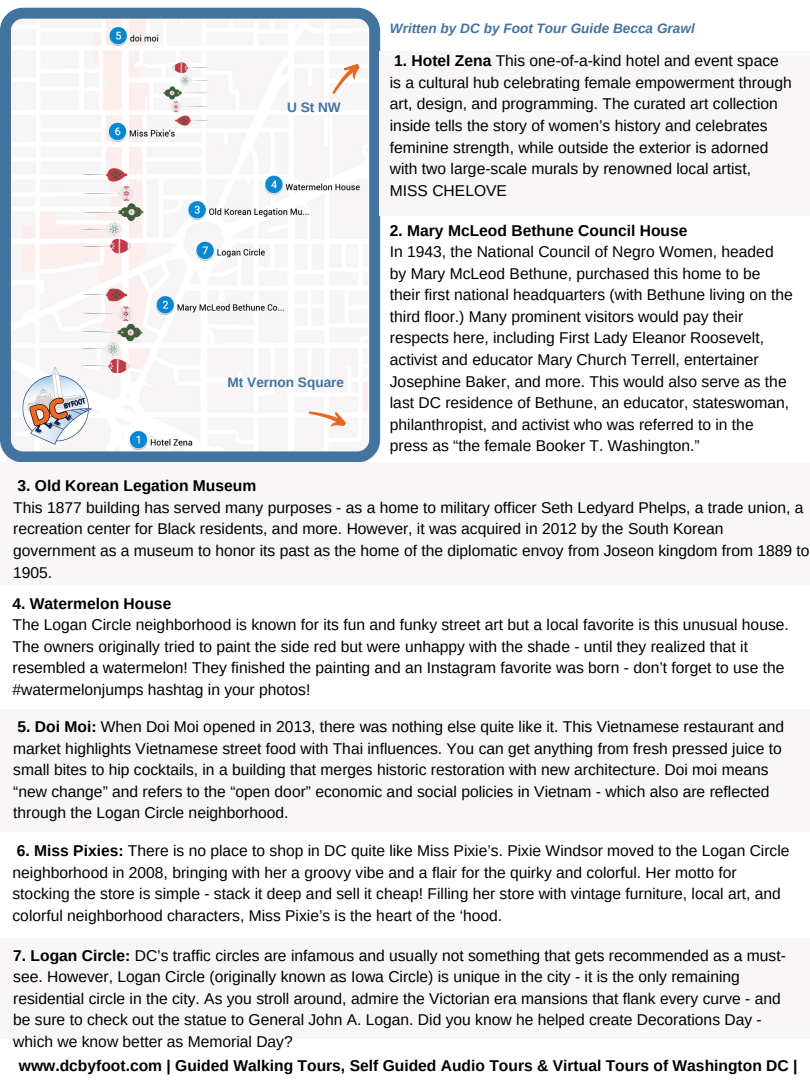
<style>
.page{position:relative;width:810px;height:1080px;background:#fff}
.page>*{position:absolute;margin:0;border:0;box-sizing:border-box;transform-origin:0 0}
.t1{font:15.62px/21.6px "Arimo";color:#000}
.t2{font:700 15.62px "Arimo";color:#000}
.t3{font:italic 700 13.62px "Arimo";color:#43739f}
.t4{font:700 13.62px "Arimo";color:#43739f}
.s1{font-weight:700}
</style>
<div class="page">
<svg style="left:0;top:8px;width:380px;height:454px;fill:#f7f5f5"></svg>
<svg style="left:163px;top:62px;width:46px;height:64px"></svg>
<svg style="left:81px;top:288px;width:62px;height:86px"></svg>
<svg style="left:82px;top:168px;width:62px;height:86px"></svg>
<img style="left:13px;top:361px;width:82px;height:89px">
<svg style="left:307px;top:406px;width:41px;height:24px"></svg>
<svg style="left:327px;top:59px;width:37px;height:40px"></svg>
<div style="left:380px;top:52px;width:430px;height:164px;background:#f8f6f6"></div>
<div style="left:0;top:462px;width:810px;height:124px;background:#f8f6f6"></div>
<div style="left:0;top:709px;width:810px;height:122px;background:#f8f6f6"></div>
<div style="left:0;top:938px;width:810px;height:100px;background:#f8f6f6"></div>
<p class="t4" style="left:287px;top:99px;width:55px">U St NW</p>
<p class="t4" style="left:228px;top:374px;width:118px">Mt Vernon Square</p>
<p class="t3" style="left:390px;top:20px;width:307px">Written by DC by Foot Tour Guide Becca Grawl</p>
<p class="t1" style="left:390px;top:50px;width:404px"><span class="s1">1. Hotel Zena</span> This one-of-a-kind hotel and event space<br>is a cultural hub celebrating female empowerment through art, design, and programming. The curated art collection inside tells the story of women’s history and celebrates feminine strength, while outside the exterior is adorned with two large-scale murals by renowned local artist, MISS CHELOVE</p>
<p class="t2" style="left:390px;top:221px;width:299px">2. Mary McLeod Bethune Council House</p>
<p class="t1" style="left:390px;top:241px;width:404px">In 1943, the National Council of Negro Women, headed by Mary McLeod Bethune, purchased this home to be their first national headquarters (with Bethune living on the third floor.) Many prominent visitors would pay their respects here, including First Lady Eleanor Roosevelt, activist and educator Mary Church Terrell, entertainer Josephine Baker, and more. This would also serve as the last DC residence of Bethune, an educator, stateswoman, philanthropist, and activist who was referred to in the press as “the female Booker T. Washington.”</p>
<p class="t2" style="left:18px;top:477px;width:240px">3. Old Korean Legation Museum</p>
<p class="t1" style="left:13px;top:497px;width:798px">This 1877 building has served many purposes - as a home to military officer Seth Ledyard Phelps, a trade union, a recreation center for Black residents, and more. However, it was acquired in 2012 by the South Korean government as a museum to honor its past as the home of the diplomatic envoy from Joseon kingdom from 1889 to 1905.</p>
<p class="t2" style="left:13px;top:594px;width:160px">4. Watermelon House</p>
<p class="t1" style="left:13px;top:614px;width:778px">The Logan Circle neighborhood is known for its fun and funky street art but a local favorite is this unusual house.<br>The owners originally tried to paint the side red but were unhappy with the shade - until they realized that it resembled a watermelon! They finished the painting and an Instagram favorite was born - don’t forget to use the #watermelonjumps hashtag in your photos!</p>
<p class="t1" style="left:13px;top:716px;width:773px"><span class="s1">5. Doi Moi:</span> When Doi Moi opened in 2013, there was nothing else quite like it. This Vietnamese restaurant and market highlights Vietnamese street food with Thai influences. You can get anything from fresh pressed juice to small bites to hip cocktails, in a building that merges historic restoration with new architecture. Doi moi means “new change” and refers to the “open door” economic and social policies in Vietnam - which also are reflected through the Logan Circle neighborhood.</p>
<p class="t1" style="left:13px;top:840px;width:779px"><span class="s1">6. Miss Pixies:</span> There is no place to shop in DC quite like Miss Pixie’s. Pixie Windsor moved to the Logan Circle neighborhood in 2008, bringing with her a groovy vibe and a flair for the quirky and colorful. Her motto for stocking the store is simple - stack it deep and sell it cheap! Filling her store with vintage furniture, local art, and colorful neighborhood characters, Miss Pixie’s is the heart of the ‘hood.</p>
<p class="t1" style="left:13px;top:945px;width:774px"><span class="s1">7. Logan Circle:</span> DC’s traffic circles are infamous and usually not something that gets recommended as a must&shy;see. However, Logan Circle (originally known as Iowa Circle) is unique in the city - it is the only remaining residential circle in the city. As you stroll around, admire the Victorian era mansions that flank every curve - and be sure to check out the statue to General John A. Logan. Did you know he helped create Decorations Day - which we know better as Memorial Day?</p>
<p class="t2" style="left:19px;top:1057px;width:780px">www.dcbyfoot.com | Guided Walking Tours, Self Guided Audio Tours &amp; Virtual Tours of Washington DC |</p>
</div>
